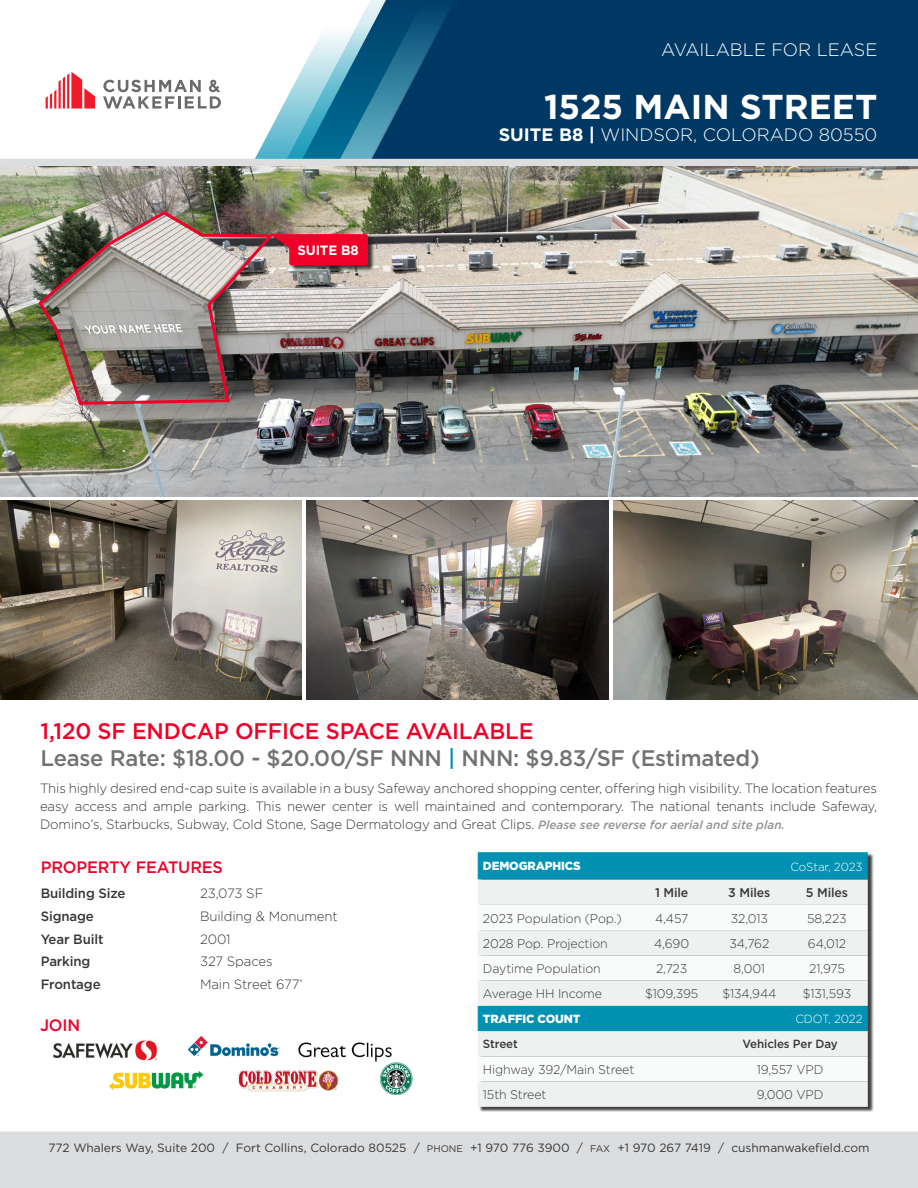
<style>
.page{position:relative;width:918px;height:1188px;background:#fff}
.page>*{position:absolute;margin:0;border:0;box-sizing:border-box;transform-origin:0 0}
.t1{font:700 34.5px "Gotham";color:#fff}
.Head_2_-_grey{font:500 22.5px "Gotham";letter-spacing:-.01em;color:#717271}
.Head_2_-_grey-2{font:500 22.5px "Gotham";letter-spacing:-.01em;color:#f00028}
.t2{font:300 18px "Gotham";color:#fff}
.Head_3_-_red{font:500 16.5px "Gotham";letter-spacing:-.01em;color:#f00028}
.Body_Text{font:300 13.5px/18px "Gotham";letter-spacing:-.01em;color:#383839;text-align:justify}
.Body_Text_-_Indent{font:300 13.5px "Gotham";letter-spacing:-.01em;color:#383839}
.Body_Text_-_Indent-2{font:500 13.5px "Gotham";letter-spacing:-.01em;color:#383839}
.Head_4_-_white{font:700 13.5px "Gotham";letter-spacing:-.01em;color:#fff}
.Body_Text_-_table{font:300 12.6px "Gotham";letter-spacing:-.01em;color:#383839}
.Body_Text_-_table-2{font:500 12.6px "Gotham";letter-spacing:-.01em;color:#383839}
.t3{font:12px "Gotham";color:#383839}
.Head_4_-_Table_white{font:900 11.85px "Gotham";letter-spacing:-.01em;color:#fff}
.Head_4_-_Table_white-2{font:300 11.85px "Gotham";letter-spacing:-.01em;color:#fff}
.Body_Text_-_table-3{font:500 11.85px "Gotham";letter-spacing:-.01em;color:#383839}
.s1{font-weight:700}
.s2{color:#0091b3}
.s3{font-weight:500;font-style:italic;font-size:12px;color:#939393}
.s4{font-family:"Gotham Book SC800";font-size:9.6px}
</style>
<div class="page">
<div style="left:466px;top:0;width:452px;height:159px;background:#003864"></div>
<svg style="left:46px;top:72px;width:49px;height:37px"></svg>
<svg style="left:103px;top:80px;width:118px;height:29px"></svg>
<svg style="left:254px;top:0;width:212px;height:159px"></svg>
<div style="left:0;top:159px;width:918px;height:7px;background:#dcddde"></div>
<div style="left:0;top:1131px;width:918px;height:57px;background:#dcddde"></div>
<img style="left:0;top:501px;width:302px;height:198px">
<img style="left:614px;top:501px;width:303px;height:198px">
<img style="left:307px;top:501px;width:302px;height:198px">
<div style="left:479px;top:853px;width:395px;height:259px;background:#231f20;opacity:.85"></div>
<svg style="left:478px;top:852px;width:390px;height:28px;background:#0592b3"></svg>
<div style="left:478px;top:880px;width:390px;height:227px;background:#eff1f1"></div>
<svg style="left:478px;top:905px;width:390px;height:177px"></svg>
<img style="left:0;top:166px;width:918px;height:331px">
<img style="left:36px;top:209px;width:241px;height:198px">
<div style="left:272px;top:235px;width:103px;height:37px;background:#231f20;opacity:.85"></div>
<svg style="left:270px;top:234px;width:98px;height:31px;background:#e61a3a"></svg>
<img style="left:53px;top:1039px;width:106px;height:23px">
<img style="left:188px;top:1036px;width:92px;height:21px">
<img style="left:108px;top:1071px;width:96px;height:20px">
<img style="left:237px;top:1070px;width:102px;height:22px">
<img style="left:298px;top:1042px;width:98px;height:21px">
<img style="left:380px;top:1063px;width:33px;height:32px">
<p class="Head_4_-_white" style="left:297px;top:241px;width:63px">SUITE B8</p>
<p class="t2" style="left:661px;top:38px;width:218px">AVAILABLE FOR LEASE</p>
<p class="t1" style="left:544px;top:84px;width:335px">1525 MAIN STREET</p>
<p class="t2" style="left:499px;top:123px;width:380px"><span class="s1">SUITE B8 |</span> WINDSOR, COLORADO 80550</p>
<p class="Head_2_-_grey-2" style="left:40px;top:717px;width:495px">1,120 SF ENDCAP OFFICE SPACE AVAILABLE</p>
<p class="Head_2_-_grey" style="left:40px;top:744px;width:721px">Lease Rate: $18.00 - $20.00/SF NNN <span class="s2">|</span> NNN: $9.83/SF (Estimated)</p>
<p class="Body_Text" style="left:40px;top:779px;width:839px">This highly desired end-cap suite is available in a busy Safeway anchored shopping center, offering high visibility. The location features easy access and ample parking. This newer center is well maintained and contemporary. The national tenants include Safeway, Domino’s, Starbucks, Subway, Cold Stone, Sage Dermatology and Great Clips. <span class="s3">Please see reverse for aerial and site plan.</span></p>
<p class="Head_3_-_red" style="left:41px;top:856px;width:184px">PROPERTY FEATURES</p>
<p class="Body_Text_-_Indent-2" style="left:41px;top:884px;width:86px">Building Size</p>
<p class="Body_Text_-_Indent" style="left:200px;top:885px;width:65px">23,073 SF</p>
<p class="Body_Text_-_Indent-2" style="left:41px;top:907px;width:55px">Signage</p>
<p class="Body_Text_-_Indent" style="left:200px;top:907px;width:139px">Building &amp; Monument</p>
<p class="Body_Text_-_Indent-2" style="left:41px;top:930px;width:64px">Year Built</p>
<p class="Body_Text_-_Indent" style="left:200px;top:930px;width:32px">2001</p>
<p class="Body_Text_-_Indent-2" style="left:41px;top:953px;width:51px">Parking</p>
<p class="Body_Text_-_Indent" style="left:200px;top:953px;width:74px">327 Spaces</p>
<p class="Body_Text_-_Indent-2" style="left:41px;top:976px;width:61px">Frontage</p>
<p class="Body_Text_-_Indent" style="left:200px;top:976px;width:104px">Main Street 677’</p>
<p class="Head_4_-_Table_white" style="left:483px;top:859px;width:99px">DEMOGRAPHICS</p>
<p class="Head_4_-_Table_white-2" style="left:791px;top:859px;width:73px">CoStar, 2023</p>
<p class="Body_Text_-_table-2" style="left:655px;top:885px;width:35px">1 Mile</p>
<p class="Body_Text_-_table-2" style="left:728px;top:885px;width:44px">3 Miles</p>
<p class="Body_Text_-_table-2" style="left:806px;top:885px;width:44px">5 Miles</p>
<p class="Body_Text_-_table" style="left:483px;top:910px;width:140px">2023 Population (Pop.)</p>
<p class="Body_Text_-_table" style="left:655px;top:910px;width:35px">4,457</p>
<p class="Body_Text_-_table" style="left:731px;top:910px;width:39px">32,013</p>
<p class="Body_Text_-_table" style="left:807px;top:910px;width:41px">58,223</p>
<p class="Body_Text_-_table" style="left:483px;top:935px;width:126px">2028 Pop. Projection</p>
<p class="Body_Text_-_table" style="left:654px;top:935px;width:37px">4,690</p>
<p class="Body_Text_-_table" style="left:729px;top:935px;width:41px">34,762</p>
<p class="Body_Text_-_table" style="left:808px;top:935px;width:40px">64,012</p>
<p class="Body_Text_-_table" style="left:483px;top:961px;width:119px">Daytime Population</p>
<p class="Body_Text_-_table" style="left:656px;top:961px;width:33px">2,723</p>
<p class="Body_Text_-_table" style="left:734px;top:961px;width:33px">8,001</p>
<p class="Body_Text_-_table" style="left:809px;top:961px;width:37px">21,975</p>
<p class="Body_Text_-_table" style="left:483px;top:986px;width:121px">Average HH Income</p>
<p class="Body_Text_-_table" style="left:645px;top:986px;width:55px">$109,395</p>
<p class="Body_Text_-_table" style="left:722px;top:986px;width:56px">$134,944</p>
<p class="Body_Text_-_table" style="left:803px;top:986px;width:50px">$131,593</p>
<p class="Head_4_-_Table_white" style="left:483px;top:1012px;width:99px">TRAFFIC COUNT</p>
<p class="Head_4_-_Table_white-2" style="left:796px;top:1012px;width:68px">CDOT, 2022</p>
<p class="Body_Text_-_table-3" style="left:483px;top:1037px;width:36px">Street</p>
<p class="Body_Text_-_table-3" style="left:742px;top:1037px;width:97px">Vehicles Per Day</p>
<p class="Body_Text_-_table" style="left:483px;top:1062px;width:153px">Highway 392/Main Street</p>
<p class="Body_Text_-_table" style="left:757px;top:1062px;width:68px">19,557 VPD</p>
<p class="Body_Text_-_table" style="left:483px;top:1087px;width:65px">15th Street</p>
<p class="Body_Text_-_table" style="left:757px;top:1087px;width:68px">9,000 VPD</p>
<p class="Head_3_-_red" style="left:40px;top:1014px;width:42px">JOIN</p>
<p class="t3" style="left:48px;top:1140px;width:823px">772 Whalers Way, Suite 200 / Fort Collins, Colorado 80525 / <span class="s4">PHONE</span> +1 970 776 3900 / <span class="s4">FAX</span> +1 970 267 7419 / cushmanwakefield.com</p>
</div>
